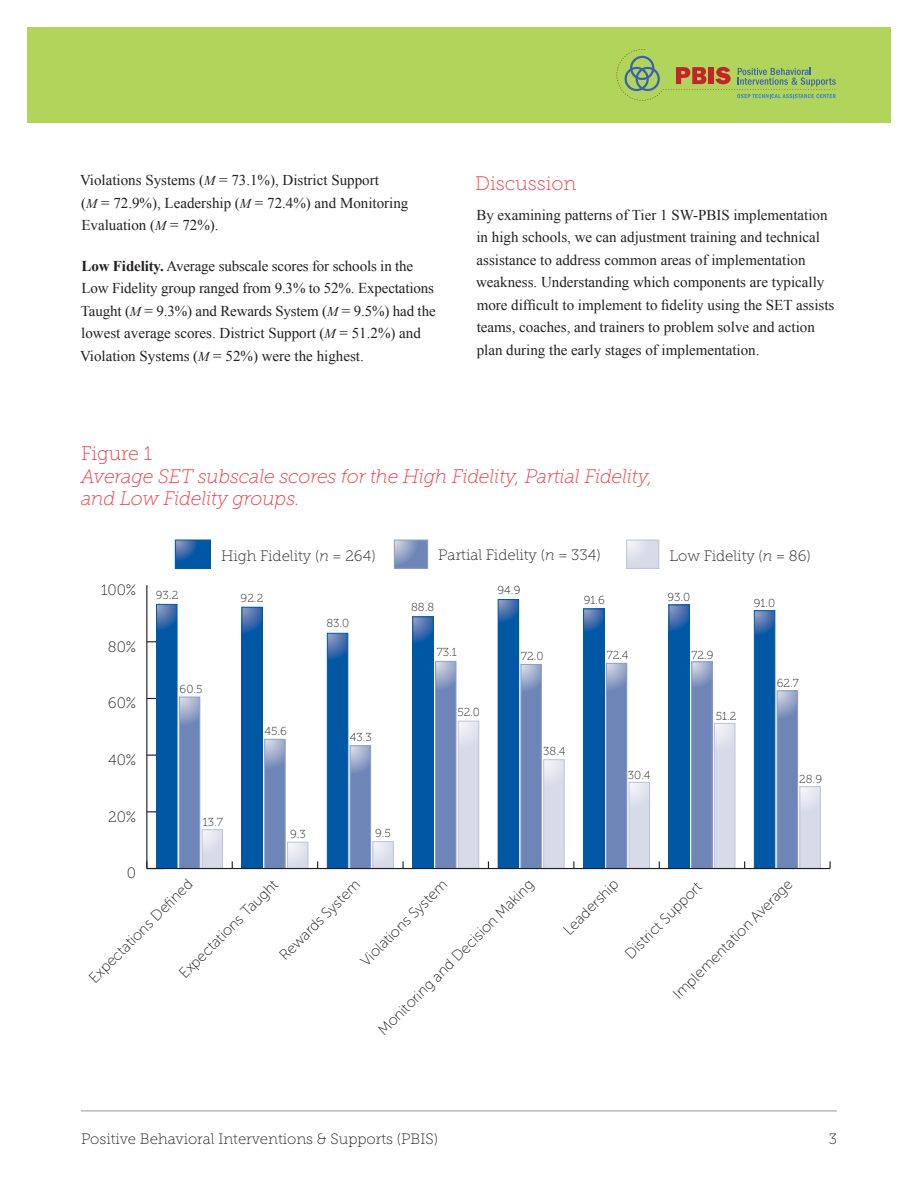
<style>
.page{position:relative;width:918px;height:1188px;background:#fff}
.page>*{position:absolute;margin:0;border:0;box-sizing:border-box;transform-origin:0 0}
.Subhead_2{font:italic 19.5px/22.5px "Museo Slab 100";letter-spacing:-.01em;color:#ee3a41}
.Subhead_2-2{font:19.5px "Museo Slab 100";color:#ee3a41}
.Body_Copy{font:15px/22.5px "Times New Roman";color:#231f20}
.t1{font:15px "Museo Sans Rounded 100";color:#231f20}
.t2{font:15px "Museo Slab 100";color:#231f20}
.t3{font:11.55px "Museo Slab 100";color:#231f20}
.s1{font-style:italic;font-size:13.5px}
.s2{font-weight:700}
.s3{font-style:normal}
.s4{font-style:italic}
</style>
<div class="page">
<hr style="left:81px;top:1111px;width:756px;height:1px;background:#939598">
<div style="left:27px;top:27px;width:864px;height:96px;background:#b1d55b"></div>
<svg style="left:617px;top:49px;width:219px;height:52px"></svg>
<hr style="left:146px;top:585px;width:1px;height:284px;background:#231f20">
<div style="left:627px;top:540px;width:32px;height:28px;background:linear-gradient(to bottom,#e5e7f0,#d5dae7)"></div>
<div style="left:626px;top:540px;width:33px;height:29px;border:1px solid #bcc4d9"></div>
<div style="left:202px;top:830px;width:21px;height:39px;background:linear-gradient(to bottom,#eaebf2,#d2d7e5)"></div>
<div style="left:202px;top:829px;width:21px;height:40px;border:1px solid #bcc4d9"></div>
<div style="left:373px;top:842px;width:20px;height:27px;background:linear-gradient(to right,#e8e9f1,#daddea)"></div>
<div style="left:373px;top:841px;width:21px;height:28px;border:1px solid #bcc4d9"></div>
<svg style="left:631px;top:784px;width:17px;height:83px"></svg>
<div style="left:629px;top:782px;width:21px;height:87px;border:1px solid #bcc4d9"></div>
<svg style="left:716px;top:725px;width:17px;height:142px;background:#d9dce9"></svg>
<div style="left:714px;top:723px;width:21px;height:146px;border:1px solid #bcc4d9"></div>
<div style="left:800px;top:787px;width:20px;height:82px;background:linear-gradient(to bottom,#e3e5ef,#d2d7e5)"></div>
<div style="left:800px;top:786px;width:21px;height:83px;border:1px solid #bcc4d9"></div>
<svg style="left:396px;top:542px;width:30px;height:25px"></svg>
<div style="left:394px;top:540px;width:34px;height:29px;border:1px solid #8f9fc4"></div>
<svg style="left:266px;top:739px;width:42px;height:129px"></svg>
<div style="left:264px;top:739px;width:21px;height:130px;border:1px solid #8f9fc4"></div>
<svg style="left:352px;top:748px;width:17px;height:119px;background:#778dba"></svg>
<div style="left:350px;top:746px;width:21px;height:123px;border:1px solid #8f9fc4"></div>
<svg style="left:437px;top:661px;width:42px;height:207px"></svg>
<div style="left:435px;top:661px;width:21px;height:208px;border:1px solid #8f9fc4"></div>
<svg style="left:523px;top:666px;width:41px;height:202px"></svg>
<div style="left:521px;top:664px;width:21px;height:205px;border:1px solid #8f9fc4"></div>
<svg style="left:608px;top:665px;width:17px;height:202px;background:#738ab9"></svg>
<div style="left:606px;top:663px;width:21px;height:206px;border:1px solid #8f9fc4"></div>
<svg style="left:693px;top:664px;width:17px;height:203px;background:#7389b9"></svg>
<div style="left:691px;top:662px;width:21px;height:207px;border:1px solid #8f9fc4"></div>
<svg style="left:779px;top:693px;width:17px;height:174px;background:#738ab9"></svg>
<div style="left:777px;top:691px;width:21px;height:178px;border:1px solid #8f9fc4"></div>
<svg style="left:177px;top:542px;width:32px;height:25px"></svg>
<div style="left:175px;top:540px;width:36px;height:29px;border:1px solid #0057a4"></div>
<svg style="left:244px;top:609px;width:17px;height:258px;background:#0558a4"></svg>
<div style="left:242px;top:607px;width:21px;height:262px;border:1px solid #0057a4"></div>
<svg style="left:329px;top:635px;width:17px;height:232px;background:#0759a5"></svg>
<div style="left:327px;top:633px;width:21px;height:236px;border:1px solid #0057a4"></div>
<svg style="left:414px;top:619px;width:18px;height:248px;background:#0559a4"></svg>
<div style="left:412px;top:617px;width:22px;height:252px;border:1px solid #0057a4"></div>
<div style="left:500px;top:601px;width:17px;height:266px;background:#0057a4"></div>
<div style="left:498px;top:599px;width:21px;height:270px;border:1px solid #0057a4"></div>
<div style="left:585px;top:611px;width:17px;height:256px;background:#0057a4"></div>
<div style="left:583px;top:609px;width:21px;height:260px;border:1px solid #0057a4"></div>
<svg style="left:671px;top:607px;width:17px;height:260px;background:#0558a4"></svg>
<div style="left:669px;top:605px;width:21px;height:264px;border:1px solid #0057a4"></div>
<svg style="left:756px;top:612px;width:17px;height:255px;background:#0559a4"></svg>
<div style="left:754px;top:610px;width:21px;height:259px;border:1px solid #0057a4"></div>
<hr style="left:147px;top:868px;width:683px;height:1px;background:#231f20">
<svg style="left:146px;top:604px;width:54px;height:265px"></svg>
<svg style="left:402px;top:861px;width:2px;height:7px"></svg>
<svg style="left:829px;top:861px;width:2px;height:8px"></svg>
<p class="Body_Copy" style="left:80px;top:169px;width:330px">Violations Systems (<span class="s1">M</span> = 73.1%), District Support<br>(<span class="s1">M</span> = 72.9%), Leadership (<span class="s1">M</span> = 72.4%) and Monitoring<br>Evaluation (<span class="s1">M</span> = 72%).</p>
<p class="Body_Copy" style="left:80px;top:254px;width:357px"><span class="s2">Low Fidelity.</span> Average subscale scores for schools in the Low Fidelity group ranged from 9.3% to 52%. Expectations Taught (<span class="s1">M</span> = 9.3%) and Rewards System (<span class="s1">M</span> = 9.5%) had the lowest average scores. District Support (<span class="s1">M</span> = 51.2%) and Violation Systems (<span class="s1">M</span> = 52%) were the highest.</p>
<p class="Subhead_2-2" style="left:475px;top:172px;width:103px">Discussion</p>
<p class="Body_Copy" style="left:476px;top:203px;width:360px">By examining patterns of Tier 1 SW-PBIS implementation in high schools, we can adjustment training and technical assistance to address common areas of implementation weakness. Understanding which components are typically more difficult to implement to fidelity using the SET assists teams, coaches, and trainers to problem solve and action plan during the early stages of implementation.</p>
<p class="Subhead_2" style="left:81px;top:443px;width:573px"><span class="s3">Figure 1<br></span>Average SET subscale scores for the High Fidelity, Partial Fidelity, and Low Fidelity groups.</p>
<p class="t2" style="left:101px;top:582px;width:37px">100%</p>
<p class="t2" style="left:108px;top:639px;width:30px">80%</p>
<p class="t2" style="left:108px;top:695px;width:30px">60%</p>
<p class="t2" style="left:108px;top:752px;width:30px">40%</p>
<p class="t2" style="left:108px;top:809px;width:30px">20%</p>
<p class="t3" style="left:156px;top:588px;width:24px">93.2</p>
<p class="t3" style="left:180px;top:683px;width:24px">60.5</p>
<p class="t2" style="left:221px;top:547px;width:156px">High Fidelity (<span class="s4">n</span> = 264)</p>
<p class="t2" style="left:438px;top:547px;width:164px">Partial Fidelity (<span class="s4">n</span> = 334)</p>
<p class="t2" style="left:669px;top:547px;width:143px">Low Fidelity (<span class="s4">n</span> = 86)</p>
<p class="t3" style="left:241px;top:592px;width:24px">92.2</p>
<p class="t3" style="left:265px;top:725px;width:24px">45.6</p>
<p class="t3" style="left:326px;top:617px;width:24px">83.0</p>
<p class="t3" style="left:350px;top:731px;width:24px">43.3</p>
<p class="t3" style="left:411px;top:601px;width:25px">88.8</p>
<p class="t3" style="left:498px;top:584px;width:24px">94.9</p>
<p class="t3" style="left:584px;top:594px;width:23px">91.6</p>
<p class="t3" style="left:668px;top:591px;width:24px">93.0</p>
<p class="t3" style="left:754px;top:597px;width:23px">91.0</p>
<p class="t3" style="left:437px;top:646px;width:22px">73.1</p>
<p class="t3" style="left:521px;top:650px;width:24px">72.0</p>
<p class="t3" style="left:607px;top:649px;width:23px">72.4</p>
<p class="t3" style="left:691px;top:648px;width:24px">72.9</p>
<p class="t3" style="left:777px;top:677px;width:24px">62.7</p>
<p class="t3" style="left:457px;top:706px;width:24px">52.0</p>
<p class="t3" style="left:716px;top:710px;width:22px">51.2</p>
<p class="t3" style="left:543px;top:744px;width:24px">38.4</p>
<p class="t3" style="left:628px;top:769px;width:24px">30.4</p>
<p class="t3" style="left:799px;top:773px;width:24px">28.9</p>
<p class="t3" style="left:203px;top:815px;width:22px">13.7</p>
<p class="t3" style="left:290px;top:828px;width:17px">9.3</p>
<p class="t3" style="left:375px;top:826px;width:17px">9.5</p>
<p class="t2" style="left:127px;top:865px;width:11px">0</p>
<p class="t1" style="left:176px;top:970px;width:134px;rotate:-45deg">Expectations Taught</p>
<p class="t1" style="left:86px;top:975px;width:141px;rotate:-45deg">Expectations Defi ned</p>
<p class="t1" style="left:276px;top:952px;width:109px;rotate:-45deg">Rewards System</p>
<p class="t1" style="left:357px;top:958px;width:117px;rotate:-45deg">Violations System</p>
<p class="t1" style="left:375px;top:1027px;width:215px;rotate:-45deg">Monitoring and Decision Making</p>
<p class="t1" style="left:670px;top:991px;width:163px;rotate:-45deg">Implementation Average</p>
<p class="t1" style="left:560px;top:926px;width:73px;rotate:-45deg">Leadership</p>
<p class="t1" style="left:622px;top:950px;width:103px;rotate:-45deg">District Support</p>
<p class="t2" style="left:81px;top:1131px;width:359px">Positive Behavioral Interventions &amp; Supports (PBIS)</p>
<p class="t2" style="left:829px;top:1131px;width:10px">3</p>
</div>
